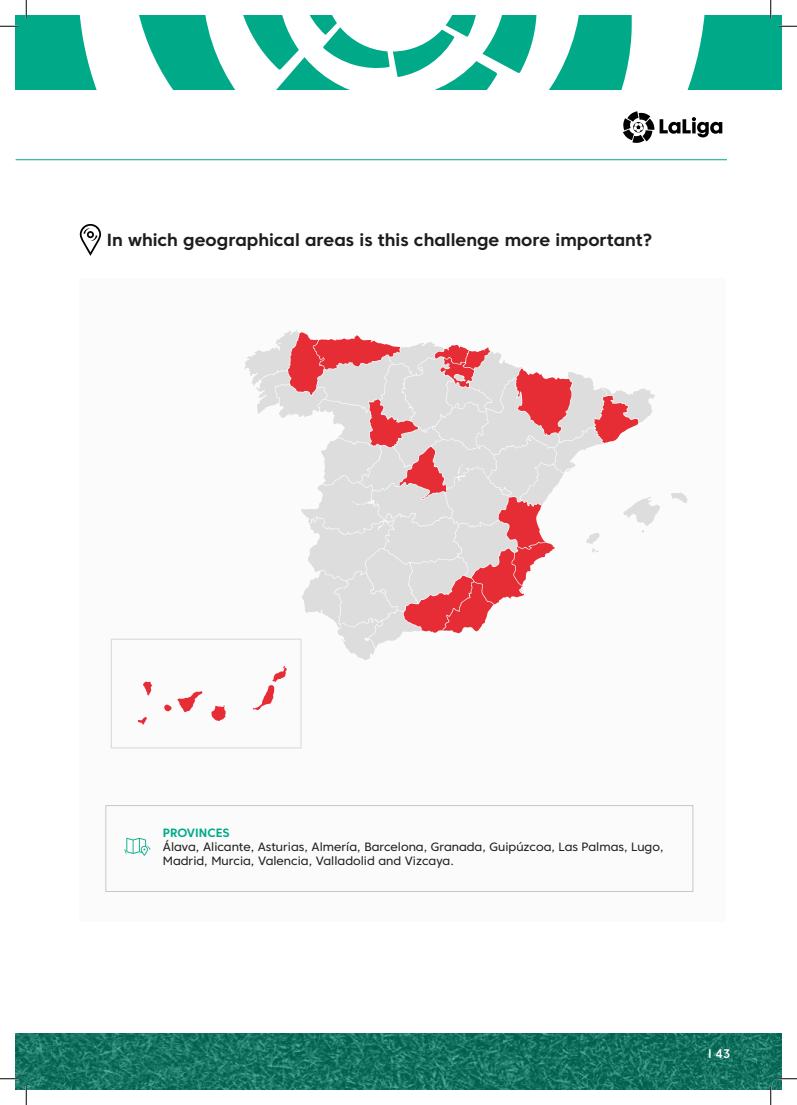
<style>
.page{position:relative;width:797px;height:1105px;background:#fff}
.page>*{position:absolute;margin:0;border:0;box-sizing:border-box;transform-origin:0 0}
.t1{font:700 17.5px "Core Sans C 65";color:#1d1d1b}
.t2{font:500 12.5px "Core Sans C 55";color:#fff}
.t3{font:12px/14.4px "Core Sans C 45";color:#1d1d1b}
.t4{font:700 12px "Core Sans C 65";color:#0a8}
</style>
<div class="page">
<svg style="left:16px;top:1033px;width:765px;height:56px;background:#167562"></svg>
<svg style="left:623px;top:111px;width:99px;height:32px"></svg>
<hr style="left:16px;top:159px;width:711px;height:1px;background:#0a8">
<div style="left:79px;top:279px;width:646px;height:643px;background:#fbfbfb"></div>
<svg style="left:80px;top:224px;width:21px;height:32px"></svg>
<svg style="left:671px;top:492px;width:17px;height:11px"></svg>
<svg style="left:111px;top:330px;width:549px;height:418px"></svg>
<div style="left:105px;top:805px;width:588px;height:87px;border:1px solid #c7c7c6"></div>
<svg style="left:124px;top:838px;width:26px;height:18px"></svg>
<svg style="left:0;top:1078px;width:19px;height:1px"></svg>
<svg style="left:778px;top:1078px;width:19px;height:1px"></svg>
<svg style="left:0;top:0;width:632px;height:90px"></svg>
<svg style="left:25px;top:1086px;width:2px;height:19px"></svg>
<svg style="left:687px;top:0;width:110px;height:90px"></svg>
<svg style="left:770px;top:1086px;width:1px;height:19px"></svg>
<h1 class="t1" style="left:107px;top:232px;width:547px">In which geographical areas is this challenge more important?</h1>
<p class="t4" style="left:163px;top:827px;width:68px">PROVINCES</p>
<p class="t3" style="left:163px;top:840px;width:502px">Álava, Alicante, Asturias, Almería, Barcelona, Granada, Guipúzcoa, Las Palmas, Lugo,<br>Madrid, Murcia, Valencia, Valladolid and Vizcaya.</p>
<p class="t2" style="left:708px;top:1049px;width:24px">I 43</p>
</div>
